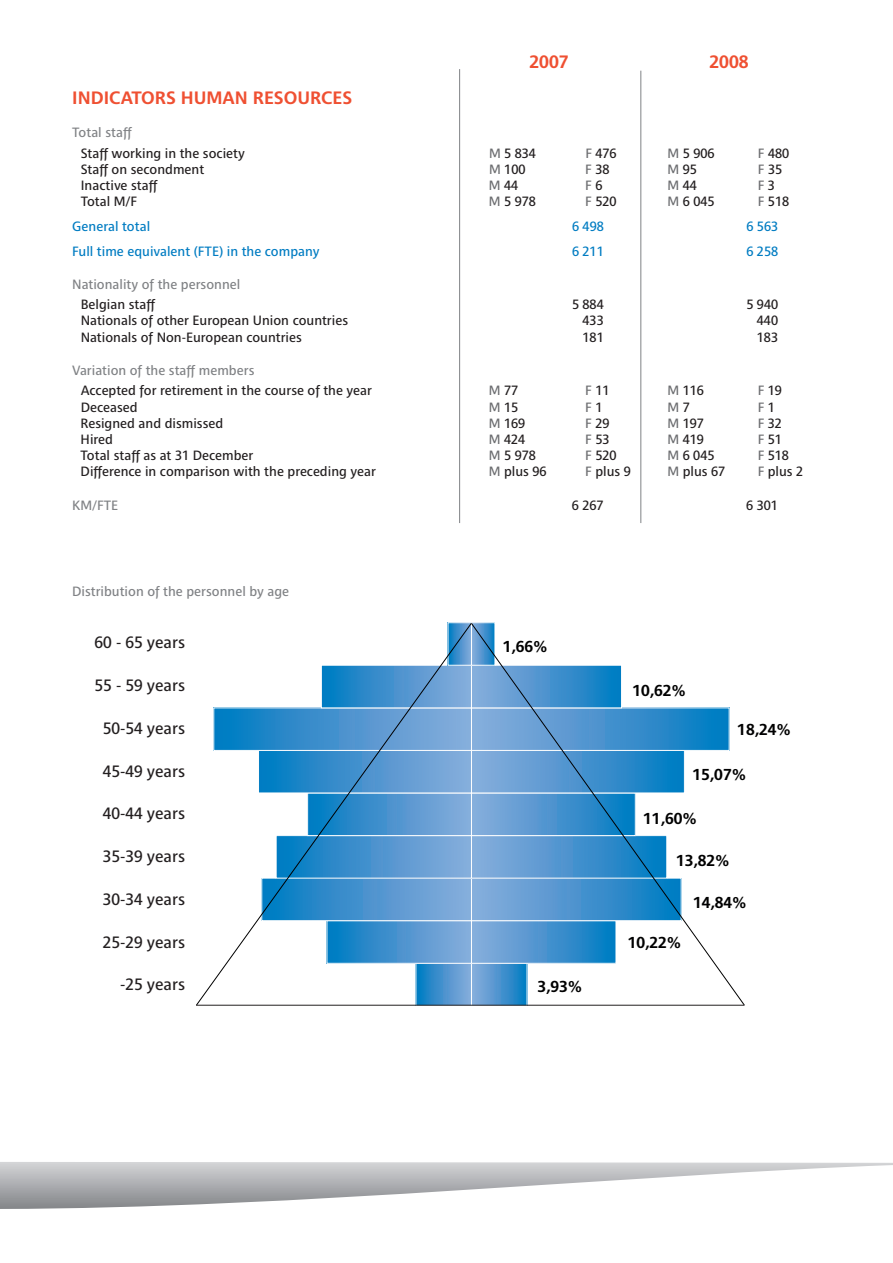
<style>
.page{position:relative;width:893px;height:1263px;background:#fff}
.page>*{position:absolute;margin:0;border:0;box-sizing:border-box;transform-origin:0 0}
.t1{font:700 18px "Brusseline";color:#ef5032}
.t2{font:16.5px "Brusseline";color:#231f20}
.t3{font:700 15.9px "Brusseline";color:#000001}
.t4{font:13.5px "Brusseline";color:#231f20}
.t5{font:13.5px "Brusseline";color:#808285}
.t6{font:13.5px "Brusseline";color:#007cc2}
.t7{font:13.5px "Brusseline";color:#6c6d70}
.s1{color:#6c6d70}
.s2{color:#231f20}
</style>
<div class="page">
<svg style="left:0;top:1162px;width:893px;height:47px"></svg>
<hr style="left:459px;top:69px;width:1px;height:454px;background:#808285">
<hr style="left:640px;top:71px;width:1px;height:452px;background:#808285">
<div style="left:471px;top:622px;width:24px;height:44px;border:1px solid #fff"></div>
<div style="left:448px;top:622px;width:24px;height:44px;border:1px solid #fff"></div>
<svg style="left:472px;top:623px;width:273px;height:383px"></svg>
<svg style="left:196px;top:623px;width:276px;height:382px"></svg>
<hr style="left:196px;top:1005px;width:548px;height:1px;background:#231f20">
<h1 class="t1" style="left:529px;top:51px;width:41px">2007</h1>
<h1 class="t1" style="left:709px;top:51px;width:41px">2008</h1>
<h1 class="t1" style="left:72px;top:87px;width:281px">INDICATORS HUMAN RESOURCES</h1>
<p class="t5" style="left:72px;top:125px;width:61px">Total staff</p>
<p class="t4" style="left:81px;top:145px;width:166px">Staff working in the society</p>
<p class="t4" style="left:489px;top:145px;width:48px"><span class="s1">M</span> 5 834</p>
<p class="t4" style="left:585px;top:145px;width:33px"><span class="s1">F</span> 476</p>
<p class="t4" style="left:668px;top:145px;width:48px"><span class="s1">M</span> 5 906</p>
<p class="t4" style="left:758px;top:145px;width:33px"><span class="s1">F</span> 480</p>
<p class="t4" style="left:81px;top:162px;width:125px">Staff on secondment</p>
<p class="t4" style="left:489px;top:162px;width:38px"><span class="s1">M</span> 100</p>
<p class="t4" style="left:585px;top:162px;width:26px"><span class="s1">F</span> 38</p>
<p class="t4" style="left:668px;top:162px;width:31px"><span class="s1">M</span> 95</p>
<p class="t4" style="left:758px;top:162px;width:26px"><span class="s1">F</span> 35</p>
<p class="t4" style="left:81px;top:178px;width:78px">Inactive staff</p>
<p class="t4" style="left:489px;top:178px;width:31px"><span class="s1">M</span> 44</p>
<p class="t7" style="left:585px;top:178px;width:19px">F <span class="s2">6</span></p>
<p class="t4" style="left:668px;top:178px;width:31px"><span class="s1">M</span> 44</p>
<p class="t7" style="left:758px;top:178px;width:19px">F <span class="s2">3</span></p>
<p class="t4" style="left:81px;top:194px;width:58px">Total M/F</p>
<p class="t4" style="left:489px;top:194px;width:48px"><span class="s1">M</span> 5 978</p>
<p class="t4" style="left:585px;top:194px;width:33px"><span class="s1">F</span> 520</p>
<p class="t4" style="left:668px;top:194px;width:48px"><span class="s1">M</span> 6 045</p>
<p class="t4" style="left:758px;top:194px;width:33px"><span class="s1">F</span> 518</p>
<p class="t6" style="left:72px;top:219px;width:79px">General total</p>
<p class="t6" style="left:572px;top:219px;width:33px">6 498</p>
<p class="t6" style="left:746px;top:219px;width:33px">6 563</p>
<p class="t6" style="left:72px;top:243px;width:249px">Full time equivalent (FTE) in the company</p>
<p class="t6" style="left:572px;top:243px;width:33px">6 211</p>
<p class="t6" style="left:746px;top:243px;width:33px">6 258</p>
<p class="t5" style="left:72px;top:277px;width:170px">Nationality of the personnel</p>
<p class="t4" style="left:81px;top:297px;width:76px">Belgian staff</p>
<p class="t4" style="left:572px;top:297px;width:33px">5 884</p>
<p class="t4" style="left:746px;top:297px;width:33px">5 940</p>
<p class="t4" style="left:81px;top:313px;width:269px">Nationals of other European Union countries</p>
<p class="t4" style="left:583px;top:313px;width:23px">433</p>
<p class="t4" style="left:757px;top:313px;width:23px">440</p>
<p class="t4" style="left:81px;top:329px;width:223px">Nationals of Non-European countries</p>
<p class="t4" style="left:583px;top:329px;width:23px">181</p>
<p class="t4" style="left:757px;top:329px;width:23px">183</p>
<p class="t5" style="left:72px;top:363px;width:184px">Variation of the staff members</p>
<p class="t4" style="left:81px;top:383px;width:293px">Accepted for retirement in the course of the year</p>
<p class="t4" style="left:489px;top:383px;width:31px"><span class="s1">M</span> 77</p>
<p class="t4" style="left:585px;top:383px;width:26px"><span class="s1">F</span> 11</p>
<p class="t4" style="left:667px;top:383px;width:38px"><span class="s1">M</span> 116</p>
<p class="t4" style="left:758px;top:383px;width:26px"><span class="s1">F</span> 19</p>
<p class="t4" style="left:81px;top:399px;width:58px">Deceased</p>
<p class="t4" style="left:489px;top:399px;width:31px"><span class="s1">M</span> 15</p>
<p class="t7" style="left:585px;top:399px;width:19px">F <span class="s2">1</span></p>
<p class="t7" style="left:667px;top:399px;width:24px">M <span class="s2">7</span></p>
<p class="t7" style="left:758px;top:399px;width:19px">F <span class="s2">1</span></p>
<p class="t4" style="left:81px;top:415px;width:144px">Resigned and dismissed</p>
<p class="t4" style="left:489px;top:415px;width:38px"><span class="s1">M</span> 169</p>
<p class="t4" style="left:585px;top:415px;width:26px"><span class="s1">F</span> 29</p>
<p class="t4" style="left:667px;top:415px;width:38px"><span class="s1">M</span> 197</p>
<p class="t4" style="left:758px;top:415px;width:26px"><span class="s1">F</span> 32</p>
<p class="t4" style="left:81px;top:432px;width:34px">Hired</p>
<p class="t4" style="left:489px;top:432px;width:38px"><span class="s1">M</span> 424</p>
<p class="t4" style="left:585px;top:432px;width:26px"><span class="s1">F</span> 53</p>
<p class="t4" style="left:667px;top:432px;width:38px"><span class="s1">M</span> 419</p>
<p class="t4" style="left:758px;top:432px;width:26px"><span class="s1">F</span> 51</p>
<p class="t4" style="left:81px;top:448px;width:174px">Total staff as at 31 December</p>
<p class="t4" style="left:489px;top:448px;width:48px"><span class="s1">M</span> 5 978</p>
<p class="t4" style="left:585px;top:448px;width:33px"><span class="s1">F</span> 520</p>
<p class="t4" style="left:667px;top:448px;width:48px"><span class="s1">M</span> 6 045</p>
<p class="t4" style="left:758px;top:448px;width:33px"><span class="s1">F</span> 518</p>
<p class="t4" style="left:81px;top:464px;width:297px">Difference in comparison with the preceding year</p>
<p class="t4" style="left:489px;top:464px;width:59px"><span class="s1">M</span> plus 96</p>
<p class="t4" style="left:585px;top:464px;width:47px"><span class="s1">F</span> plus 9</p>
<p class="t4" style="left:667px;top:464px;width:59px"><span class="s1">M</span> plus 67</p>
<p class="t4" style="left:758px;top:464px;width:47px"><span class="s1">F</span> plus 2</p>
<p class="t5" style="left:72px;top:497px;width:48px">KM/FTE</p>
<p class="t4" style="left:572px;top:497px;width:33px">6 267</p>
<p class="t4" style="left:746px;top:497px;width:33px">6 301</p>
<p class="t5" style="left:72px;top:584px;width:219px">Distribution of the personnel by age</p>
<p class="t2" style="left:95px;top:633px;width:92px">60 - 65 years</p>
<p class="t2" style="left:95px;top:676px;width:92px">55 - 59 years</p>
<p class="t2" style="left:103px;top:719px;width:84px">50-54 years</p>
<p class="t2" style="left:103px;top:762px;width:84px">45-49 years</p>
<p class="t2" style="left:103px;top:804px;width:84px">40-44 years</p>
<p class="t2" style="left:103px;top:847px;width:84px">35-39 years</p>
<p class="t2" style="left:103px;top:890px;width:84px">30-34 years</p>
<p class="t2" style="left:103px;top:933px;width:84px">25-29 years</p>
<p class="t2" style="left:120px;top:975px;width:67px">-25 years</p>
<p class="t3" style="left:503px;top:637px;width:46px">1,66%</p>
<p class="t3" style="left:537px;top:977px;width:46px">3,93%</p>
<p class="t3" style="left:632px;top:681px;width:55px">10,62%</p>
<p class="t3" style="left:737px;top:720px;width:55px">18,24%</p>
<p class="t3" style="left:693px;top:765px;width:55px">15,07%</p>
<p class="t3" style="left:643px;top:809px;width:55px">11,60%</p>
<p class="t3" style="left:676px;top:851px;width:55px">13,82%</p>
<p class="t3" style="left:693px;top:894px;width:55px">14,84%</p>
<p class="t3" style="left:628px;top:934px;width:55px">10,22%</p>
</div>
